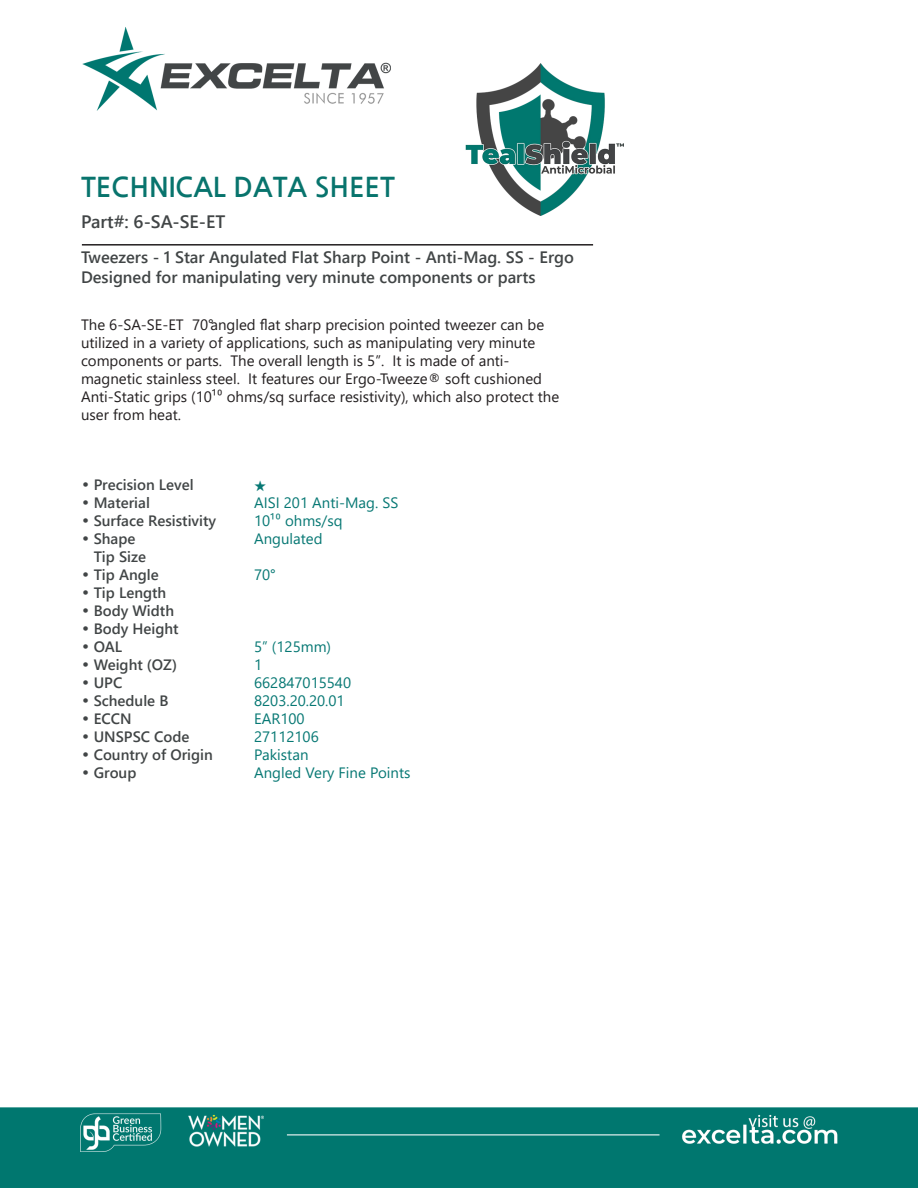
<style>
.page{position:relative;width:918px;height:1188px;background:#fff}
.page>*{position:absolute;margin:0;border:0;box-sizing:border-box;transform-origin:0 0}
.t1{font:700 27px "Nanum Gothic";color:#08746d}
.t2{font:700 18px "Yu Gothic UI";color:#414546}
.t3{font:700 16.5px "Yu Gothic UI";color:#414546}
.t4{font:15px/18px "Yu Gothic UI";color:#231f20}
.CT_s_CTM{font:700 15px "Yu Gothic UI";color:#414546}
.CT_s_CTM-2{font:15px "Yu Gothic UI";color:#077874}
.s1{font-family:"Century Gothic";font-weight:400}
</style>
<div class="page">
<img style="left:0;top:27px;width:918px;height:1161px">
<hr style="left:82px;top:244px;width:511px;height:2px;background:#231f20">
<img style="left:465px;top:64px;width:159px;height:151px">
<svg style="left:255px;top:481px;width:11px;height:11px"></svg>
<p class="t1" style="left:81px;top:173px;width:315px">TECHNICAL DATA SHEET</p>
<p class="t2" style="left:81px;top:212px;width:146px">Part#: 6-SA-SE-ET</p>
<p class="t3" style="left:81px;top:247px;width:494px">Tweezers - 1 Star Angulated Flat Sharp Point - Anti-Mag. SS - Ergo</p>
<p class="t3" style="left:81px;top:267px;width:456px">Designed for manipulating very minute components or parts</p>
<p class="t4" style="left:81px;top:313px;width:480px">The 6-SA-SE-ET 70°angled flat sharp precision pointed tweezer can be utilized in a variety of applications, such as manipulating very minute components or parts. The overall length is 5”. It is made of anti&shy;magnetic stainless steel. It features our Ergo-Tweeze® soft cushioned Anti-Static grips (10¹⁰ ohms/sq surface resistivity), which also protect the user from heat.</p>
<p class="CT_s_CTM" style="left:81px;top:476px;width:114px"><span class="s1">•</span> Precision Level</p>
<p class="CT_s_CTM" style="left:81px;top:494px;width:70px"><span class="s1">•</span> Material</p>
<p class="CT_s_CTM-2" style="left:254px;top:489px;width:146px">AISI 201 Anti-Mag. SS</p>
<p class="CT_s_CTM" style="left:81px;top:512px;width:137px"><span class="s1">•</span> Surface Resistivity</p>
<p class="CT_s_CTM-2" style="left:254px;top:507px;width:90px">10¹⁰ ohms/sq</p>
<p class="CT_s_CTM" style="left:81px;top:530px;width:56px"><span class="s1">•</span> Shape</p>
<p class="CT_s_CTM-2" style="left:254px;top:525px;width:70px">Angulated</p>
<p class="CT_s_CTM" style="left:94px;top:548px;width:54px">Tip Size</p>
<p class="CT_s_CTM" style="left:81px;top:566px;width:79px"><span class="s1">•</span> Tip Angle</p>
<p class="CT_s_CTM-2" style="left:254px;top:561px;width:23px">70°</p>
<p class="CT_s_CTM" style="left:81px;top:584px;width:87px"><span class="s1">•</span> Tip Length</p>
<p class="CT_s_CTM" style="left:81px;top:602px;width:95px"><span class="s1">•</span> Body Width</p>
<p class="CT_s_CTM" style="left:81px;top:620px;width:99px"><span class="s1">•</span> Body Height</p>
<p class="CT_s_CTM" style="left:81px;top:638px;width:43px"><span class="s1">•</span> OAL</p>
<p class="CT_s_CTM-2" style="left:254px;top:633px;width:78px">5” (125mm)</p>
<p class="CT_s_CTM" style="left:81px;top:656px;width:98px"><span class="s1">•</span> Weight (OZ)</p>
<p class="CT_s_CTM-2" style="left:254px;top:651px;width:10px">1</p>
<p class="CT_s_CTM" style="left:81px;top:674px;width:43px"><span class="s1">•</span> UPC</p>
<p class="CT_s_CTM-2" style="left:254px;top:669px;width:99px">662847015540</p>
<p class="CT_s_CTM" style="left:81px;top:692px;width:89px"><span class="s1">•</span> Schedule B</p>
<p class="CT_s_CTM-2" style="left:254px;top:687px;width:92px">8203.20.20.01</p>
<p class="CT_s_CTM" style="left:81px;top:710px;width:52px"><span class="s1">•</span> ECCN</p>
<p class="CT_s_CTM-2" style="left:254px;top:705px;width:52px">EAR100</p>
<p class="CT_s_CTM" style="left:81px;top:728px;width:110px"><span class="s1">•</span> UNSPSC Code</p>
<p class="CT_s_CTM-2" style="left:254px;top:723px;width:66px">27112106</p>
<p class="CT_s_CTM" style="left:81px;top:746px;width:133px"><span class="s1">•</span> Country of Origin</p>
<p class="CT_s_CTM-2" style="left:254px;top:741px;width:56px">Pakistan</p>
<p class="CT_s_CTM" style="left:81px;top:764px;width:57px"><span class="s1">•</span> Group</p>
<p class="CT_s_CTM-2" style="left:254px;top:759px;width:158px">Angled Very Fine Points</p>
</div>
